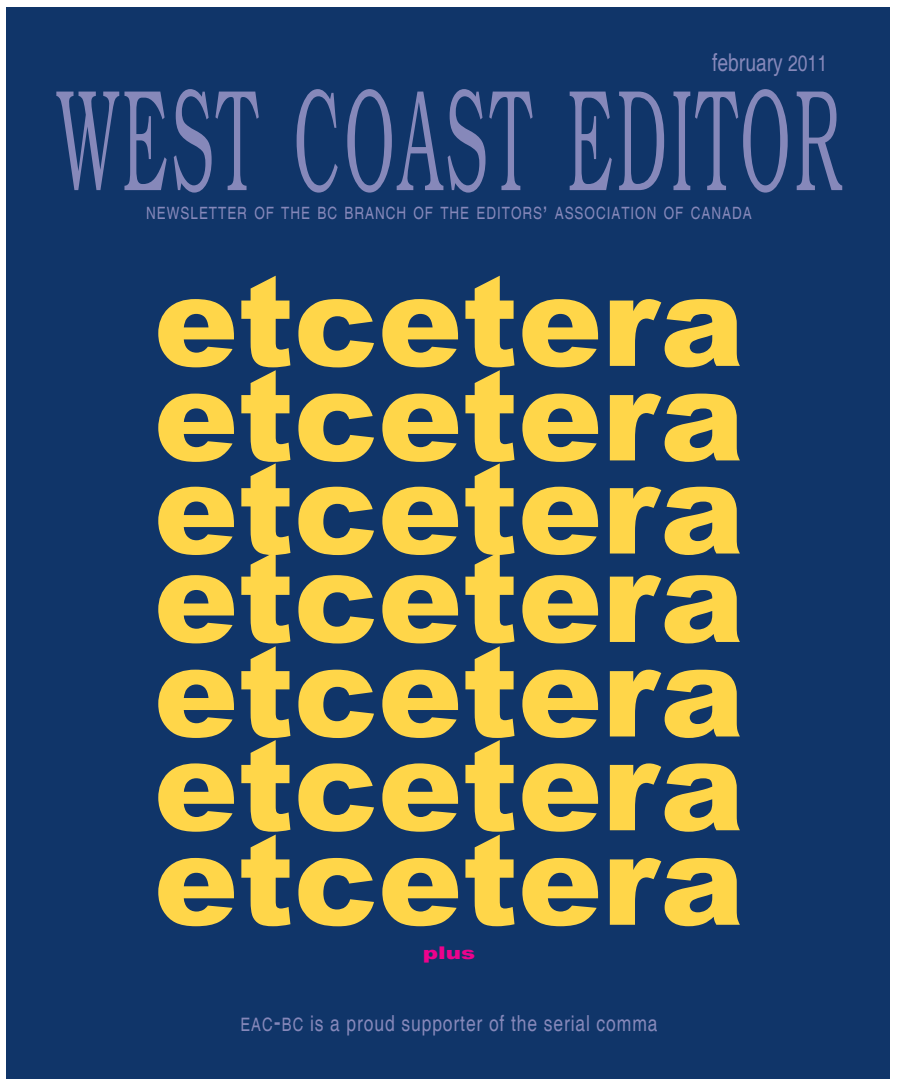
<style>
.page{position:relative;width:898px;height:1087px;background:#fff}
.page>*{position:absolute;margin:0;border:0;box-sizing:border-box;transform-origin:0 0}
.t1{font:300 144.72px "Bookman";letter-spacing:.07em;color:#8688ba;scale:.43 1}
.t2{font:900 126px "Arial";color:#ffd649}
.t3{font:24.5px "Helvetica";color:#8688ba;scale:.79 1}
.t4{font:22.05px "Helvetica";letter-spacing:.05em;color:#8688ba;scale:.79 1}
.t5{font:900 17.5px "Arial";color:#ed028c;scale:1.32 1}
.t6{font:16.97px "Helvetica";letter-spacing:.07em;color:#8688ba;scale:.79 1}
.s1{font-size:22.22px}
.s2{font-size:24.32px}
.s3{font-size:18.55px}
.s4{font-size:26.43px}
</style>
<div class="page">
<div style="left:7px;top:8px;width:883px;height:1071px;background:#103569"></div>
<p class="t3" style="left:712px;top:49px;width:147px">february <span class="s1">2011</span></p>
<p class="t1" style="left:58px;top:59px;width:1819px">WEST COAST EDITOR</p>
<p class="t6" style="left:146px;top:203px;width:768px">NEWSLETTER OF THE BC BRANCH OF THE EDITORS<span class="s2">’</span> ASSOCIATION OF CANADA</p>
<p class="t2" style="left:154px;top:229px;width:592px">etcetera</p>
<p class="t2" style="left:154px;top:324px;width:592px">etcetera</p>
<p class="t2" style="left:154px;top:417px;width:592px">etcetera</p>
<p class="t2" style="left:154px;top:505px;width:592px">etcetera</p>
<p class="t2" style="left:154px;top:600px;width:592px">etcetera</p>
<p class="t2" style="left:154px;top:694px;width:592px">etcetera</p>
<p class="t2" style="left:154px;top:788px;width:592px">etcetera</p>
<p class="t5" style="left:423px;top:940px;width:41px">plus</p>
<p class="t4" style="left:240px;top:1011px;width:529px"><span class="s3">EAC</span><span class="s4">-</span><span class="s3">BC</span> is a proud supporter of the serial comma</p>
</div>
